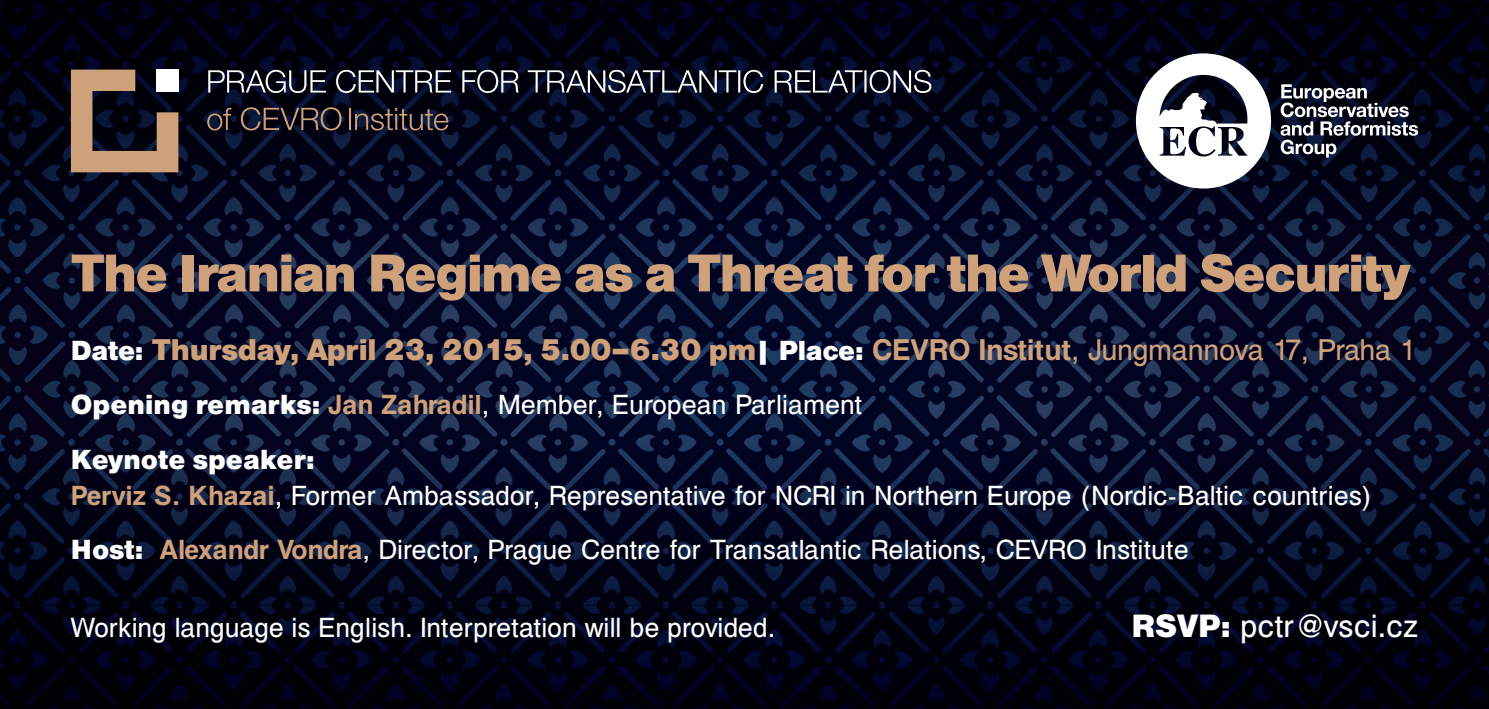
<style>
.page{position:relative;width:1489px;height:709px;background:#fff}
.page>*{position:absolute;margin:0;border:0;box-sizing:border-box;transform-origin:0 0}
.t1{font:900 57.5px "Helen Pro";letter-spacing:-.03em;color:#cfa17b}
.t2{font:35px "Helen Pro";color:#fff}
.t3{font:900 32.5px "Helen Pro";letter-spacing:-.01em;color:#cfa17b}
.t4{font:30px/54px "Helen Pro";color:#fff}
.t5{font:900 30px/54px "Helen Pro";color:#fff}
.s1{font-size:30px;color:#fff}
.s2{font-weight:700}
.s3{font-weight:400}
.s4{font-weight:700;color:#cfa17b}
.s5{font-weight:900}
</style>
<div class="page">
<img style="left:0;top:256px;width:1488px;height:183px">
<img style="left:0;top:0;width:1400px;height:256px">
<img style="left:1400px;top:0;width:88px;height:256px">
<svg style="left:0;top:439px;width:1488px;height:270px;background:#03061b"></svg>
<svg style="left:71px;top:70px;width:107px;height:102px;background:#725a4d"></svg>
<div style="left:156px;top:70px;width:22px;height:22px;background:#fff"></div>
<svg style="left:207px;top:107px;width:241px;height:23px;background:#322a30"></svg>
<svg style="left:208px;top:70px;width:723px;height:23px;background:#3e404d"></svg>
<svg style="left:1280px;top:84px;width:137px;height:73px"></svg>
<svg style="left:1135px;top:53px;width:135px;height:135px"></svg>
<h1 class="t1" style="left:71px;top:234px;width:1340px">The Iranian Regime as a Threat for the World Security</h1>
<p class="t3" style="left:71px;top:328px;width:1347px"><span class="s1">Date:</span> Thursday, April 23, 2015, 5.00–6.30 pm<span class="s1">| Place:</span> <span class="s2">CEVRO Institut</span><span class="s3">, Jungmannova 17, Praha 1</span></p>
<p class="t5" style="left:71px;top:377px;width:793px">Opening remarks: <span class="s4">Jan Zahradil</span><span class="s3">, Member, European Parliament<br></span>Keynote speaker:</p>
<p class="t4" style="left:71px;top:467px;width:1301px"><span class="s4">Perviz S. Khazai</span>, Former Ambassador, Representative for NCRI in Northern Europe (Nordic-Baltic countries)<br><span class="s5">Host:</span> <span class="s4">Alexandr Vondra</span>, Director, Prague Centre for Transatlantic Relations, CEVRO Institute</p>
<p class="t4" style="left:71px;top:599px;width:705px">Working language is English. Interpretation will be provided.</p>
<p class="t2" style="left:1131px;top:602px;width:288px"><span class="s5">RSVP:</span> pctr@vsci.cz</p>
</div>
